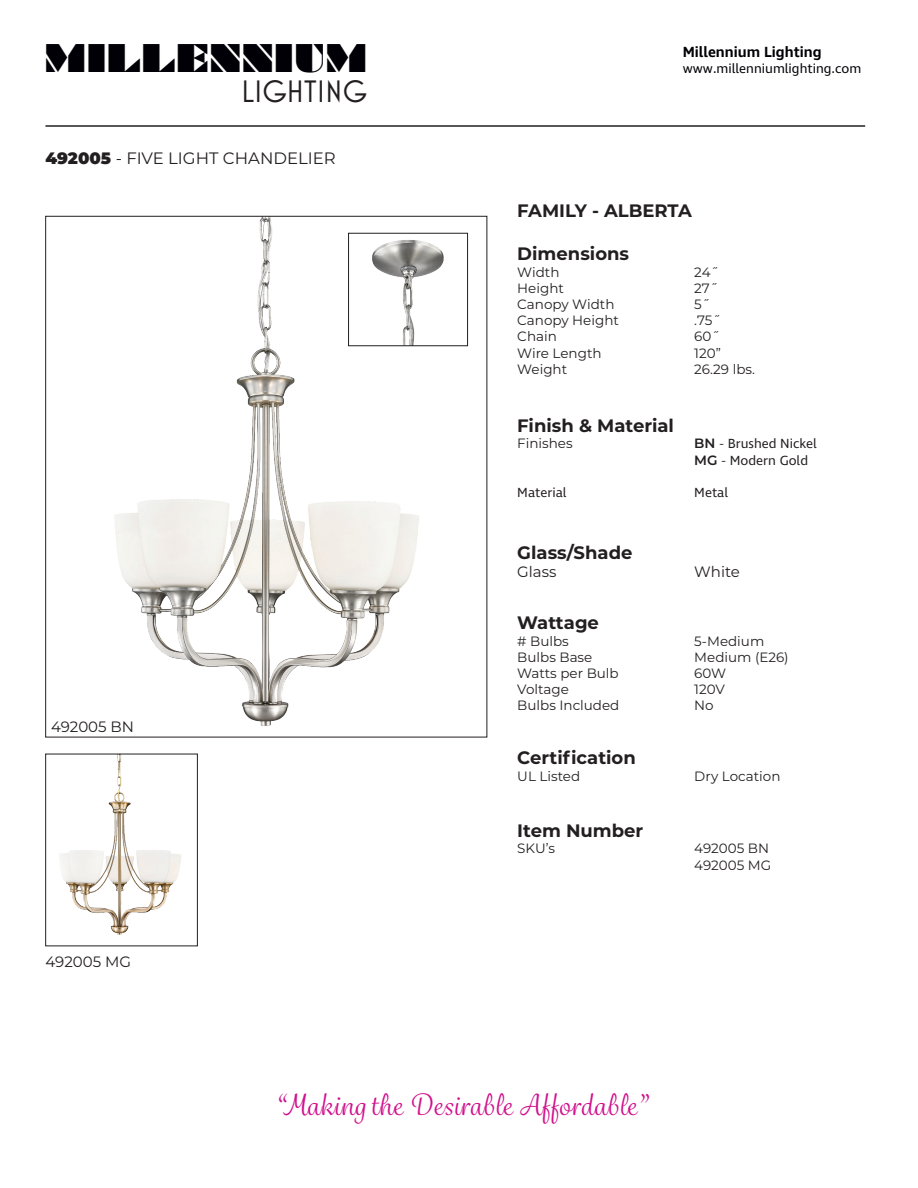
<style>
.page{position:relative;width:918px;height:1188px;background:#fff}
.page>*{position:absolute;margin:0;border:0;box-sizing:border-box;transform-origin:0 0}
.t1{font:36.45px "Braggadocio";color:#000006}
.t2{font:31.5px "Mostra Nuova";color:#231f20}
.t3{font:28.5px "Grafolita Script";letter-spacing:.025em;color:#d10f8c}
.t4{font:700 18px "Montserrat";color:#231f20}
.t5{font:16.5px "Montserrat";color:#231f20}
.t6{font:15px "Montserrat";color:#231f20}
.t7{font:600 15px "Ingra";color:#000006}
.t8{font:13.5px "Montserrat";color:#231f20}
.t9{font:13.5px "Ingra";color:#231f20}
.t10{font:13.5px "Ingra";color:#000006}
.s1{font-weight:900}
.s2{font-family:"Montserrat";font-weight:600}
.s3{font-family:"Montserrat"}
</style>
<div class="page">
<img style="left:115px;top:218px;width:354px;height:508px">
<img style="left:60px;top:756px;width:121px;height:179px">
<div style="left:45px;top:754px;width:153px;height:192px;border:1px solid #231f20"></div>
<img style="left:350px;top:235px;width:116px;height:109px">
<div style="left:348px;top:233px;width:120px;height:113px;border:1px solid #231f20"></div>
<hr style="left:45px;top:125px;width:820px;height:2px;background:#231f20">
<p class="t1" style="left:44px;top:36px;width:325px">MILLENNIUM</p>
<p class="t2" style="left:241px;top:73px;width:128px">LIGHTING</p>
<p class="t5" style="left:45px;top:147px;width:292px"><span class="s1">492005</span> - FIVE LIGHT CHANDELIER</p>
<p class="t6" style="left:51px;top:716px;width:85px">492005 BN</p>
<p class="t6" style="left:45px;top:952px;width:87px">492005 MG</p>
<p class="t7" style="left:683px;top:42px;width:140px">Millennium Lighting</p>
<p class="t10" style="left:683px;top:60px;width:180px">www.millenniumlighting.com</p>
<p class="t4" style="left:517px;top:197px;width:176px">FAMILY - ALBERTA</p>
<p class="t4" style="left:517px;top:241px;width:113px">Dimensions</p>
<p class="t8" style="left:517px;top:263px;width:44px">Width</p>
<p class="t8" style="left:694px;top:263px;width:26px">24˝</p>
<p class="t8" style="left:517px;top:279px;width:48px">Height</p>
<p class="t8" style="left:694px;top:279px;width:25px">27˝</p>
<p class="t8" style="left:517px;top:295px;width:99px">Canopy Width</p>
<p class="t8" style="left:694px;top:295px;width:17px">5˝</p>
<p class="t8" style="left:517px;top:311px;width:103px">Canopy Height</p>
<p class="t8" style="left:694px;top:311px;width:28px">.75˝</p>
<p class="t8" style="left:517px;top:327px;width:41px">Chain</p>
<p class="t8" style="left:694px;top:327px;width:27px">60˝</p>
<p class="t8" style="left:517px;top:344px;width:86px">Wire Length</p>
<p class="t8" style="left:694px;top:344px;width:28px">120”</p>
<p class="t8" style="left:517px;top:360px;width:51px">Weight</p>
<p class="t8" style="left:694px;top:360px;width:62px">26.29 lbs.</p>
<p class="t4" style="left:517px;top:413px;width:158px">Finish &amp; Material</p>
<p class="t8" style="left:517px;top:434px;width:57px">Finishes</p>
<p class="t9" style="left:694px;top:435px;width:124px"><span class="s2">BN</span> <span class="s3">-</span> Brushed Nickel</p>
<p class="t9" style="left:694px;top:452px;width:115px"><span class="s2">MG</span> <span class="s3">-</span> Modern Gold</p>
<p class="t9" style="left:517px;top:484px;width:51px">Material</p>
<p class="t9" style="left:694px;top:484px;width:35px">Metal</p>
<p class="t4" style="left:517px;top:540px;width:117px">Glass/Shade</p>
<p class="t6" style="left:517px;top:561px;width:41px">Glass</p>
<p class="t6" style="left:694px;top:561px;width:47px">White</p>
<p class="t4" style="left:517px;top:610px;width:83px">Wattage</p>
<p class="t8" style="left:517px;top:632px;width:53px"># Bulbs</p>
<p class="t8" style="left:694px;top:632px;width:72px">5-Medium</p>
<p class="t8" style="left:517px;top:648px;width:77px">Bulbs Base</p>
<p class="t8" style="left:694px;top:648px;width:96px">Medium (E26)</p>
<p class="t8" style="left:517px;top:664px;width:103px">Watts per Bulb</p>
<p class="t8" style="left:694px;top:664px;width:33px">60W</p>
<p class="t8" style="left:517px;top:680px;width:53px">Voltage</p>
<p class="t8" style="left:694px;top:680px;width:32px">120V</p>
<p class="t8" style="left:517px;top:696px;width:104px">Bulbs Included</p>
<p class="t8" style="left:694px;top:696px;width:21px">No</p>
<p class="t4" style="left:517px;top:745px;width:120px">Certification</p>
<p class="t8" style="left:517px;top:767px;width:64px">UL Listed</p>
<p class="t8" style="left:694px;top:767px;width:88px">Dry Location</p>
<p class="t4" style="left:517px;top:818px;width:128px">Item Number</p>
<p class="t8" style="left:517px;top:839px;width:39px">SKU’s</p>
<p class="t8" style="left:694px;top:839px;width:76px">492005 BN</p>
<p class="t8" style="left:694px;top:856px;width:79px">492005 MG</p>
<p class="t3" style="left:275px;top:1087px;width:373px">“Making the Desirable Affordable”</p>
</div>
